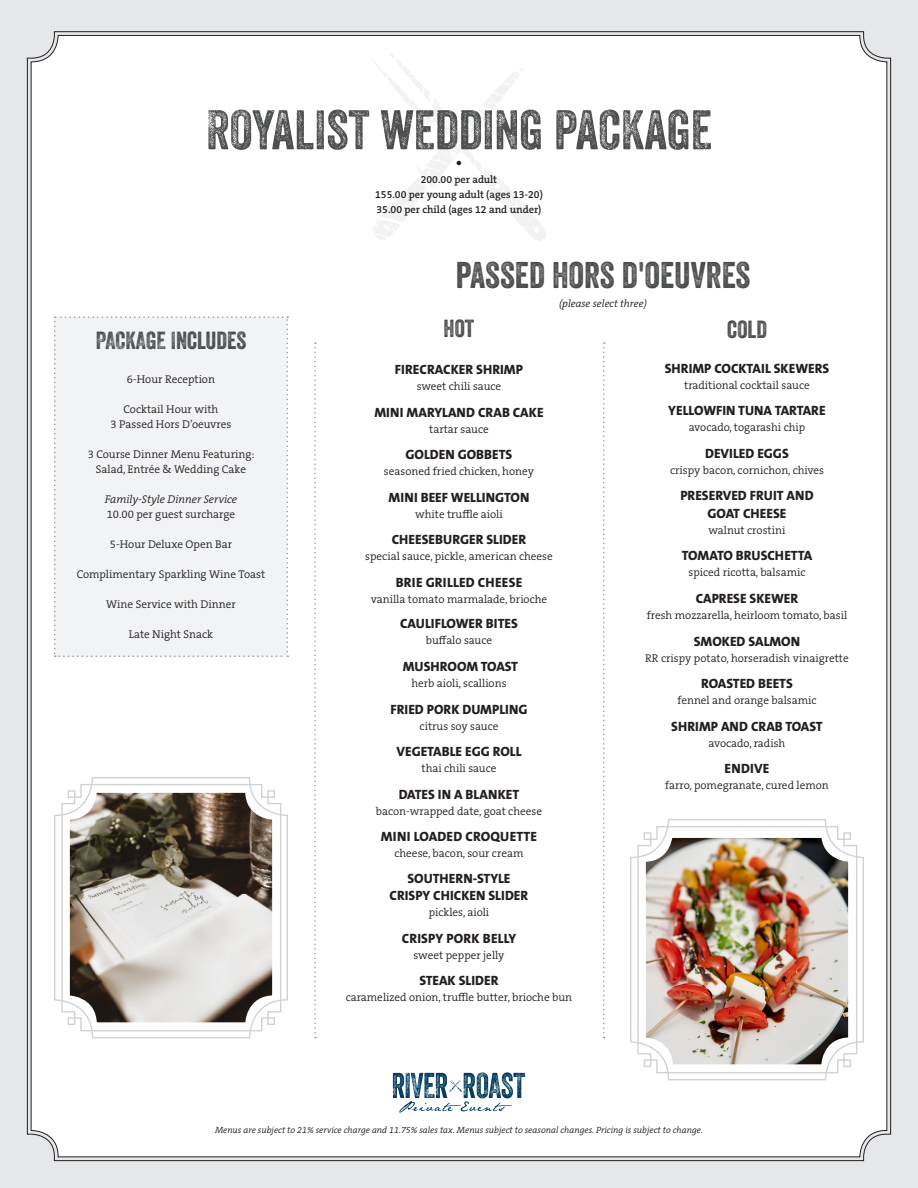
<style>
.page{position:relative;width:918px;height:1188px;background:#e6e7e9}
.page>*{position:absolute;margin:0;border:0;box-sizing:border-box;transform-origin:0 0}
.Item_Name{font:54px "Veneer Three";color:#4b4c4d}
.Roast_Names{font:36px "Veneer Two";color:#4b4c4d}
.Roast_Names-2{font:24px "Veneer Two";color:#4b4c4d}
.Item_Name-2{font:800 13.5px "The Sans B W8";color:#231f20}
.ingredients{font:300 11.25px "The Serif B W4";color:#231f20}
.t1{font:italic 300 11.25px "The Serif B W4";color:#231f20}
.t2{font:600 10.5px "The Serif B W6";color:#231f20}
.Roast_Names-3{font:italic 300 10.5px "The Serif B W4";color:#231f20}
.t3{font:italic 300 9px "The Serif B W4";color:#231f20}
</style>
<div class="page">
<div style="left:30px;top:35px;width:858px;height:1123px;background:#fff"></div>
<svg style="left:393px;top:1072px;width:132px;height:41px;background:#a9bdc8"></svg>
<svg style="left:369px;top:45px;width:180px;height:198px;background:#fdfdfd"></svg>
<div style="left:54px;top:316px;width:234px;height:341px;background:#f2f3f4"></div>
<svg style="left:314px;top:342px;width:2px;height:696px"></svg>
<svg style="left:603px;top:342px;width:2px;height:696px"></svg>
<svg style="left:637px;top:825px;width:221px;height:249px"></svg>
<div style="left:630px;top:819px;width:234px;height:261px;border:1px solid #d1d2d4;border-radius:38px"></div>
<svg style="left:61px;top:783px;width:221px;height:249px"></svg>
<div style="left:54px;top:777px;width:234px;height:261px;border:1px solid #d1d2d4;border-radius:38px"></div>
<img style="left:644px;top:838px;width:206px;height:229px">
<div style="left:641px;top:830px;width:212px;height:239px;border:4px solid #fff;border-radius:27px"></div>
<img style="left:68px;top:791px;width:206px;height:234px">
<div style="left:65px;top:788px;width:212px;height:239px;border:4px solid #fff;border-radius:27px"></div>
<p class="Item_Name" style="left:206px;top:97px;width:507px">ROYALIST WEDDING PACKAGE</p>
<p class="Item_Name-2" style="left:456px;top:154px;width:7px">•</p>
<p class="t2" style="left:421px;top:172px;width:78px">200.00 per adult</p>
<p class="t2" style="left:375px;top:187px;width:169px">155.00 per young adult (ages 13-20)</p>
<p class="t2" style="left:377px;top:202px;width:166px">35.00 per child (ages 12 and under)</p>
<p class="Roast_Names-2" style="left:96px;top:325px;width:152px">PACKAGE INCLUDES</p>
<p class="ingredients" style="left:127px;top:372px;width:90px">6-Hour Reception</p>
<p class="ingredients" style="left:124px;top:402px;width:96px">Cocktail Hour with</p>
<p class="ingredients" style="left:111px;top:417px;width:122px">3 Passed Hors D’oeuvres</p>
<p class="ingredients" style="left:88px;top:447px;width:168px">3 Course Dinner Menu Featuring:</p>
<p class="ingredients" style="left:96px;top:462px;width:152px">Salad, Entrée &amp; Wedding Cake</p>
<p class="t1" style="left:105px;top:492px;width:134px">Family-Style Dinner Service</p>
<p class="ingredients" style="left:107px;top:507px;width:130px">10.00 per guest surcharge</p>
<p class="ingredients" style="left:110px;top:537px;width:124px">5-Hour Deluxe Open Bar</p>
<p class="ingredients" style="left:77px;top:567px;width:190px">Complimentary Sparkling Wine Toast</p>
<p class="ingredients" style="left:106px;top:597px;width:131px">Wine Service with Dinner</p>
<p class="ingredients" style="left:129px;top:627px;width:86px">Late Night Snack</p>
<p class="Roast_Names" style="left:456px;top:253px;width:296px">PASSED HORS D'OEUVRES</p>
<p class="Roast_Names-3" style="left:559px;top:296px;width:89px">(please select three)</p>
<p class="Roast_Names-2" style="left:444px;top:313px;width:32px">HOT</p>
<p class="Item_Name-2" style="left:395px;top:361px;width:130px">FIRECRACKER SHRIMP</p>
<p class="ingredients" style="left:417px;top:379px;width:86px">sweet chili sauce</p>
<p class="Item_Name-2" style="left:374px;top:403px;width:171px">MINI MARYLAND CRAB CAKE</p>
<p class="ingredients" style="left:429px;top:422px;width:61px">tartar sauce</p>
<p class="Item_Name-2" style="left:406px;top:446px;width:108px">GOLDEN GOBBETS</p>
<p class="ingredients" style="left:384px;top:464px;width:152px">seasoned fried chicken, honey</p>
<p class="Item_Name-2" style="left:389px;top:488px;width:142px">MINI BEEF WELLINGTON</p>
<p class="ingredients" style="left:415px;top:507px;width:89px">white truffle aioli</p>
<p class="Item_Name-2" style="left:392px;top:531px;width:136px">CHEESEBURGER SLIDER</p>
<p class="ingredients" style="left:365px;top:549px;width:189px">special sauce, pickle, american cheese</p>
<p class="Item_Name-2" style="left:396px;top:574px;width:128px">BRIE GRILLED CHEESE</p>
<p class="ingredients" style="left:371px;top:592px;width:178px">vanilla tomato marmalade, brioche</p>
<p class="Item_Name-2" style="left:400px;top:615px;width:119px">CAULIFLOWER BITES</p>
<p class="ingredients" style="left:426px;top:633px;width:68px">buffalo sauce</p>
<p class="Item_Name-2" style="left:403px;top:658px;width:117px">MUSHROOM TOAST</p>
<p class="ingredients" style="left:411px;top:676px;width:97px">herb aioli, scallions</p>
<p class="Item_Name-2" style="left:390px;top:700px;width:139px">FRIED PORK DUMPLING</p>
<p class="ingredients" style="left:420px;top:719px;width:80px">citrus soy sauce</p>
<p class="Item_Name-2" style="left:397px;top:743px;width:126px">VEGETABLE EGG ROLL</p>
<p class="ingredients" style="left:422px;top:761px;width:76px">thai chili sauce</p>
<p class="Item_Name-2" style="left:399px;top:785px;width:122px">DATES IN A BLANKET</p>
<p class="ingredients" style="left:376px;top:804px;width:168px">bacon-wrapped date, goat cheese</p>
<p class="Item_Name-2" style="left:381px;top:828px;width:158px">MINI LOADED CROQUETTE</p>
<p class="ingredients" style="left:394px;top:846px;width:131px">cheese, bacon, sour cream</p>
<p class="Item_Name-2" style="left:407px;top:870px;width:105px">SOUTHERN-STYLE</p>
<p class="Item_Name-2" style="left:390px;top:887px;width:140px">CRISPY CHICKEN SLIDER</p>
<p class="ingredients" style="left:429px;top:905px;width:62px">pickles, aioli</p>
<p class="Item_Name-2" style="left:402px;top:930px;width:116px">CRISPY PORK BELLY</p>
<p class="ingredients" style="left:414px;top:948px;width:92px">sweet pepper jelly</p>
<p class="Item_Name-2" style="left:419px;top:971px;width:81px">STEAK SLIDER</p>
<p class="ingredients" style="left:346px;top:990px;width:228px">caramelized onion, truffle butter, brioche bun</p>
<p class="Roast_Names-2" style="left:727px;top:315px;width:41px">COLD</p>
<p class="Item_Name-2" style="left:665px;top:359px;width:166px">SHRIMP COCKTAIL SKEWERS</p>
<p class="ingredients" style="left:684px;top:378px;width:127px">traditional cocktail sauce</p>
<p class="Item_Name-2" style="left:668px;top:402px;width:159px">YELLOWFIN TUNA TARTARE</p>
<p class="ingredients" style="left:689px;top:420px;width:118px">avocado, togarashi chip</p>
<p class="Item_Name-2" style="left:705px;top:444px;width:85px">DEVILED EGGS</p>
<p class="ingredients" style="left:670px;top:463px;width:155px">crispy bacon, cornichon, chives</p>
<p class="Item_Name-2" style="left:680px;top:487px;width:135px">PRESERVED FRUIT AND</p>
<p class="Item_Name-2" style="left:708px;top:505px;width:80px">GOAT CHEESE</p>
<p class="ingredients" style="left:709px;top:523px;width:78px">walnut crostini</p>
<p class="Item_Name-2" style="left:682px;top:547px;width:132px">TOMATO BRUSCHETTA</p>
<p class="ingredients" style="left:689px;top:565px;width:118px">spiced ricotta, balsamic</p>
<p class="Item_Name-2" style="left:696px;top:590px;width:104px">CAPRESE SKEWER</p>
<p class="ingredients" style="left:647px;top:608px;width:202px">fresh mozzarella, heirloom tomato, basil</p>
<p class="Item_Name-2" style="left:694px;top:632px;width:108px">SMOKED SALMON</p>
<p class="ingredients" style="left:645px;top:651px;width:205px">RR crispy potato, horseradish vinaigrette</p>
<p class="Item_Name-2" style="left:701px;top:675px;width:93px">ROASTED BEETS</p>
<p class="ingredients" style="left:677px;top:693px;width:141px">fennel and orange balsamic</p>
<p class="Item_Name-2" style="left:671px;top:717px;width:153px">SHRIMP AND CRAB TOAST</p>
<p class="ingredients" style="left:709px;top:736px;width:78px">avocado, radish</p>
<p class="Item_Name-2" style="left:725px;top:760px;width:46px">ENDIVE</p>
<p class="ingredients" style="left:665px;top:778px;width:165px">farro, pomegranate, cured lemon</p>
<p class="t3" style="left:215px;top:1124px;width:489px">Menus are subject to 21% service charge and 11.75% sales tax. Menus subject to seasonal changes. Pricing is subject to change.</p>
</div>
